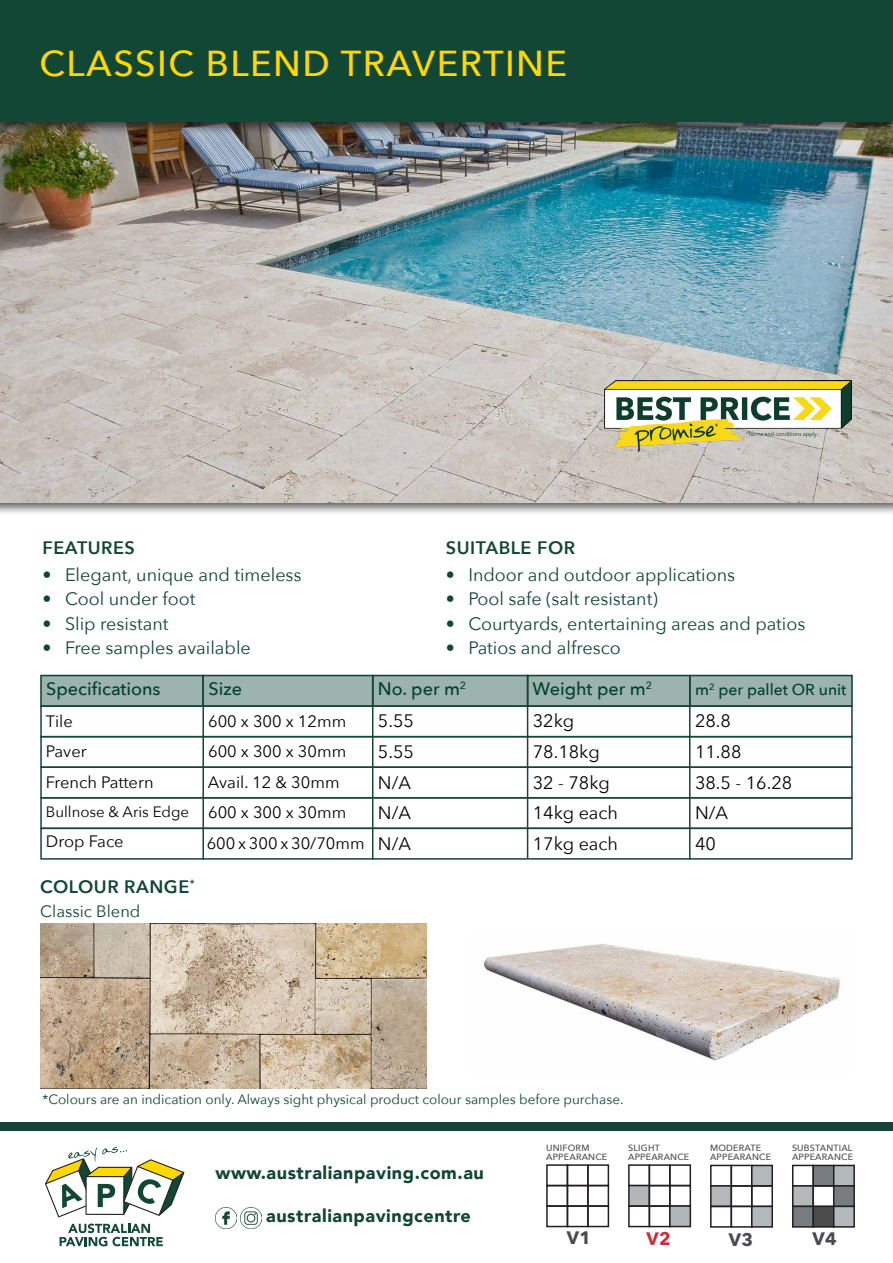
<style>
.page{position:relative;width:893px;height:1263px;background:#fff}
.page>*{position:absolute;margin:0;border:0;box-sizing:border-box;transform-origin:0 0}
.t1{font:500 36px "Avenir Next";letter-spacing:.04em;color:#ffd800}
.t2{font:18px "Avenir Next";color:#124635}
.t3{font:18px "Avenir Next";color:#040503}
.t4{font:900 18px "Avenir";letter-spacing:.03em;color:#124635}
.t5{font:500 18px "Avenir Next";color:#004130}
.body{font:600 18px "Avenir Next";letter-spacing:.03em;color:#124635}
.body-2{font:700 18px "Avenir Next";color:#4a4b4e}
.body-3{font:700 18px "Avenir Next";color:#c6303f}
.t6{font:16.5px "Avenir Next";color:#040503}
.body_heading{font:16.5px "Avenir Next";color:#124635}
.t7{font:500 15.75px "Avenir Next";color:#004130}
.t8{font:15px "Avenir Next";color:#040503}
.body-4{font:13.5px "Avenir Next";color:#124635}
.body-5{font:500 9px "Avenir Next";letter-spacing:.02em;color:#4a4b4e}
</style>
<div class="page">
<img style="left:40px;top:924px;width:387px;height:164px">
<img style="left:484px;top:944px;width:356px;height:117px">
<div style="left:0;top:398px;width:893px;height:118px;background:#231f20;opacity:.75"></div>
<img style="left:0;top:136px;width:893px;height:366px">
<div style="left:0;top:0;width:893px;height:136px;background:#231f20;opacity:.75"></div>
<div style="left:0;top:0;width:893px;height:122px;background:#124635"></div>
<img style="left:605px;top:381px;width:246px;height:71px">
<div style="left:546px;top:1164px;width:22px;height:22px;border:2px solid #231f20"></div>
<div style="left:567px;top:1164px;width:22px;height:22px;border:2px solid #231f20"></div>
<div style="left:587px;top:1164px;width:22px;height:22px;border:2px solid #231f20"></div>
<div style="left:546px;top:1185px;width:22px;height:22px;border:2px solid #231f20"></div>
<div style="left:567px;top:1185px;width:22px;height:22px;border:2px solid #231f20"></div>
<div style="left:587px;top:1185px;width:22px;height:22px;border:2px solid #231f20"></div>
<div style="left:546px;top:1205px;width:22px;height:22px;border:2px solid #231f20"></div>
<div style="left:567px;top:1205px;width:22px;height:22px;border:2px solid #231f20"></div>
<div style="left:587px;top:1205px;width:22px;height:22px;border:2px solid #231f20"></div>
<div style="left:628px;top:1164px;width:22px;height:22px;border:2px solid #231f20"></div>
<div style="left:649px;top:1164px;width:22px;height:22px;border:2px solid #231f20"></div>
<div style="left:669px;top:1164px;width:22px;height:22px;border:2px solid #231f20"></div>
<div style="left:629px;top:1185px;width:20px;height:21px;background:#b1b7b9"></div>
<div style="left:628px;top:1185px;width:22px;height:22px;border:2px solid #231f20"></div>
<div style="left:649px;top:1185px;width:22px;height:22px;border:2px solid #231f20"></div>
<div style="left:669px;top:1185px;width:22px;height:22px;border:2px solid #231f20"></div>
<div style="left:628px;top:1205px;width:22px;height:22px;border:2px solid #231f20"></div>
<div style="left:649px;top:1205px;width:22px;height:22px;border:2px solid #231f20"></div>
<div style="left:670px;top:1206px;width:20px;height:20px;background:#b1b7b9"></div>
<div style="left:669px;top:1205px;width:22px;height:22px;border:2px solid #231f20"></div>
<div style="left:710px;top:1165px;width:22px;height:22px;border:2px solid #231f20"></div>
<div style="left:731px;top:1165px;width:21px;height:22px;border:2px solid #231f20"></div>
<div style="left:752px;top:1165px;width:20px;height:21px;background:#b3b8ba"></div>
<div style="left:751px;top:1165px;width:22px;height:22px;border:2px solid #231f20"></div>
<div style="left:711px;top:1186px;width:20px;height:20px;background:#b3b8ba"></div>
<div style="left:710px;top:1185px;width:22px;height:22px;border:2px solid #231f20"></div>
<div style="left:731px;top:1185px;width:21px;height:22px;border:2px solid #231f20"></div>
<div style="left:751px;top:1185px;width:22px;height:22px;border:2px solid #231f20"></div>
<div style="left:710px;top:1206px;width:22px;height:21px;border:2px solid #231f20"></div>
<div style="left:731px;top:1206px;width:21px;height:21px;border:2px solid #231f20"></div>
<div style="left:752px;top:1206px;width:20px;height:21px;background:#b3b8ba"></div>
<div style="left:751px;top:1206px;width:22px;height:21px;border:2px solid #231f20"></div>
<div style="left:792px;top:1165px;width:22px;height:22px;border:2px solid #231f20"></div>
<div style="left:813px;top:1165px;width:21px;height:21px;background:#767c80"></div>
<div style="left:812px;top:1165px;width:22px;height:22px;border:2px solid #231f20"></div>
<div style="left:834px;top:1165px;width:20px;height:21px;background:#b3b9bb"></div>
<div style="left:833px;top:1165px;width:22px;height:22px;border:2px solid #231f20"></div>
<div style="left:793px;top:1186px;width:20px;height:20px;background:#b3b9bb"></div>
<div style="left:792px;top:1185px;width:22px;height:22px;border:2px solid #231f20"></div>
<div style="left:812px;top:1185px;width:22px;height:22px;border:2px solid #231f20"></div>
<div style="left:834px;top:1186px;width:20px;height:20px;background:#767c80"></div>
<div style="left:833px;top:1185px;width:22px;height:22px;border:2px solid #231f20"></div>
<div style="left:793px;top:1206px;width:20px;height:21px;background:#767c80"></div>
<div style="left:792px;top:1206px;width:22px;height:21px;border:2px solid #231f20"></div>
<div style="left:813px;top:1206px;width:21px;height:21px;background:#4c4c4d"></div>
<div style="left:812px;top:1206px;width:22px;height:21px;border:2px solid #231f20"></div>
<div style="left:834px;top:1206px;width:20px;height:21px;background:#b3b9bb"></div>
<div style="left:833px;top:1206px;width:22px;height:21px;border:2px solid #231f20"></div>
<div style="left:0;top:1123px;width:893px;height:8px;background:#124635"></div>
<svg style="left:60px;top:1223px;width:103px;height:23px"></svg>
<svg style="left:45px;top:1147px;width:139px;height:70px"></svg>
<img style="left:215px;top:1207px;width:21px;height:21px">
<img style="left:241px;top:1207px;width:21px;height:21px">
<div style="left:40px;top:797px;width:813px;height:32px;border:2px solid #144633"></div>
<div style="left:40px;top:675px;width:813px;height:32px;background:#9cb4ad"></div>
<div style="left:40px;top:675px;width:164px;height:32px;border:2px solid #144633"></div>
<div style="left:202px;top:675px;width:171px;height:32px;border:2px solid #144633"></div>
<div style="left:372px;top:675px;width:156px;height:32px;border:2px solid #144633"></div>
<div style="left:527px;top:675px;width:163px;height:32px;border:2px solid #144633"></div>
<div style="left:689px;top:675px;width:164px;height:32px;border:2px solid #144633"></div>
<hr style="left:202px;top:675px;width:2px;height:185px;background:#144633">
<hr style="left:372px;top:675px;width:1px;height:185px;background:#144633">
<div style="left:40px;top:705px;width:813px;height:32px;border:2px solid #144633"></div>
<div style="left:40px;top:736px;width:813px;height:32px;border:2px solid #144633"></div>
<hr style="left:689px;top:675px;width:1px;height:185px;background:#144633">
<hr style="left:527px;top:675px;width:1px;height:183px;background:#144633">
<div style="left:40px;top:766px;width:813px;height:32px;border:2px solid #144633"></div>
<div style="left:40px;top:827px;width:813px;height:33px;border:2px solid #144633"></div>
<p class="t1" style="left:40px;top:33px;width:529px">CLASSIC BLEND TRAVERTINE</p>
<p class="body" style="left:42px;top:533px;width:94px">FEATURES</p>
<p class="t2" style="left:42px;top:559px;width:261px">• Elegant, unique and timeless</p>
<p class="t2" style="left:42px;top:584px;width:154px">• Cool under foot</p>
<p class="t2" style="left:42px;top:608px;width:128px">• Slip resistant</p>
<p class="t2" style="left:42px;top:633px;width:210px">• Free samples available</p>
<p class="body" style="left:446px;top:533px;width:131px">SUITABLE FOR</p>
<p class="t2" style="left:446px;top:559px;width:291px">• Indoor and outdoor applications</p>
<p class="t2" style="left:446px;top:584px;width:213px">• Pool safe (salt resistant)</p>
<p class="t2" style="left:446px;top:608px;width:361px">• Courtyards, entertaining areas and patios</p>
<p class="t2" style="left:446px;top:633px;width:176px">• Patios and alfresco</p>
<p class="t5" style="left:46px;top:674px;width:116px">Specifications</p>
<p class="t5" style="left:208px;top:674px;width:35px">Size</p>
<p class="t5" style="left:378px;top:674px;width:90px">No. per m<sup>2</sup></p>
<p class="t5" style="left:533px;top:674px;width:121px">Weight per m<sup>2</sup></p>
<p class="t7" style="left:695px;top:676px;width:153px">m<sup>2</sup> per pallet OR unit</p>
<p class="t6" style="left:46px;top:707px;width:28px">Tile</p>
<p class="t6" style="left:208px;top:707px;width:140px">600 x 300 x 12mm</p>
<p class="t3" style="left:378px;top:706px;width:38px">5.55</p>
<p class="t3" style="left:533px;top:706px;width:43px">32kg</p>
<p class="t3" style="left:695px;top:706px;width:37px">28.8</p>
<p class="t6" style="left:208px;top:737px;width:140px">600 x 300 x 30mm</p>
<p class="t3" style="left:378px;top:736px;width:38px">5.55</p>
<p class="t3" style="left:533px;top:736px;width:68px">78.18kg</p>
<p class="t3" style="left:695px;top:736px;width:48px">11.88</p>
<p class="t6" style="left:46px;top:737px;width:42px">Paver</p>
<p class="t6" style="left:46px;top:768px;width:109px">French Pattern</p>
<p class="t6" style="left:208px;top:768px;width:133px">Avail. 12 &amp; 30mm</p>
<p class="t3" style="left:378px;top:767px;width:35px">N/A</p>
<p class="t3" style="left:533px;top:767px;width:79px">32 - 78kg</p>
<p class="t3" style="left:695px;top:767px;width:99px">38.5 - 16.28</p>
<p class="t6" style="left:208px;top:799px;width:140px">600 x 300 x 30mm</p>
<p class="t3" style="left:378px;top:798px;width:35px">N/A</p>
<p class="t3" style="left:533px;top:798px;width:87px">14kg each</p>
<p class="t3" style="left:695px;top:798px;width:35px">N/A</p>
<p class="t8" style="left:46px;top:799px;width:145px">Bullnose &amp; Aris Edge</p>
<p class="t6" style="left:46px;top:828px;width:79px">Drop Face</p>
<p class="t6" style="left:207px;top:829px;width:159px">600 x 300 x 30/70mm</p>
<p class="t3" style="left:378px;top:828px;width:35px">N/A</p>
<p class="t3" style="left:533px;top:828px;width:87px">17kg each</p>
<p class="t3" style="left:695px;top:828px;width:22px">40</p>
<p class="body" style="left:40px;top:871px;width:156px">COLOUR RANGE<sup>*</sup></p>
<p class="body_heading" style="left:40px;top:897px;width:102px">Classic Blend</p>
<p class="body-4" style="left:43px;top:1088px;width:583px">*Colours are an indication only. Always sight physical product colour samples before purchase.</p>
<p class="t4" style="left:215px;top:1158px;width:270px">www.australianpaving.com.au</p>
<p class="t4" style="left:266px;top:1200px;width:206px">australianpavingcentre</p>
<p class="body-5" style="left:546px;top:1140px;width:45px">UNIFORM</p>
<p class="body-5" style="left:546px;top:1150px;width:63px">APPEARANCE</p>
<p class="body-5" style="left:628px;top:1140px;width:33px">SLIGHT</p>
<p class="body-5" style="left:628px;top:1150px;width:63px">APPEARANCE</p>
<p class="body-5" style="left:710px;top:1140px;width:53px">MODERATE</p>
<p class="body-5" style="left:710px;top:1150px;width:63px">APPEARANCE</p>
<p class="body-5" style="left:792px;top:1140px;width:62px">SUBSTANTIAL</p>
<p class="body-5" style="left:792px;top:1150px;width:63px">APPEARANCE</p>
<p class="body-2" style="left:567px;top:1222px;width:26px">V1</p>
<p class="body-3" style="left:647px;top:1223px;width:26px">V2</p>
<p class="body-2" style="left:729px;top:1224px;width:26px">V3</p>
<p class="body-2" style="left:812px;top:1223px;width:26px">V4</p>
</div>
